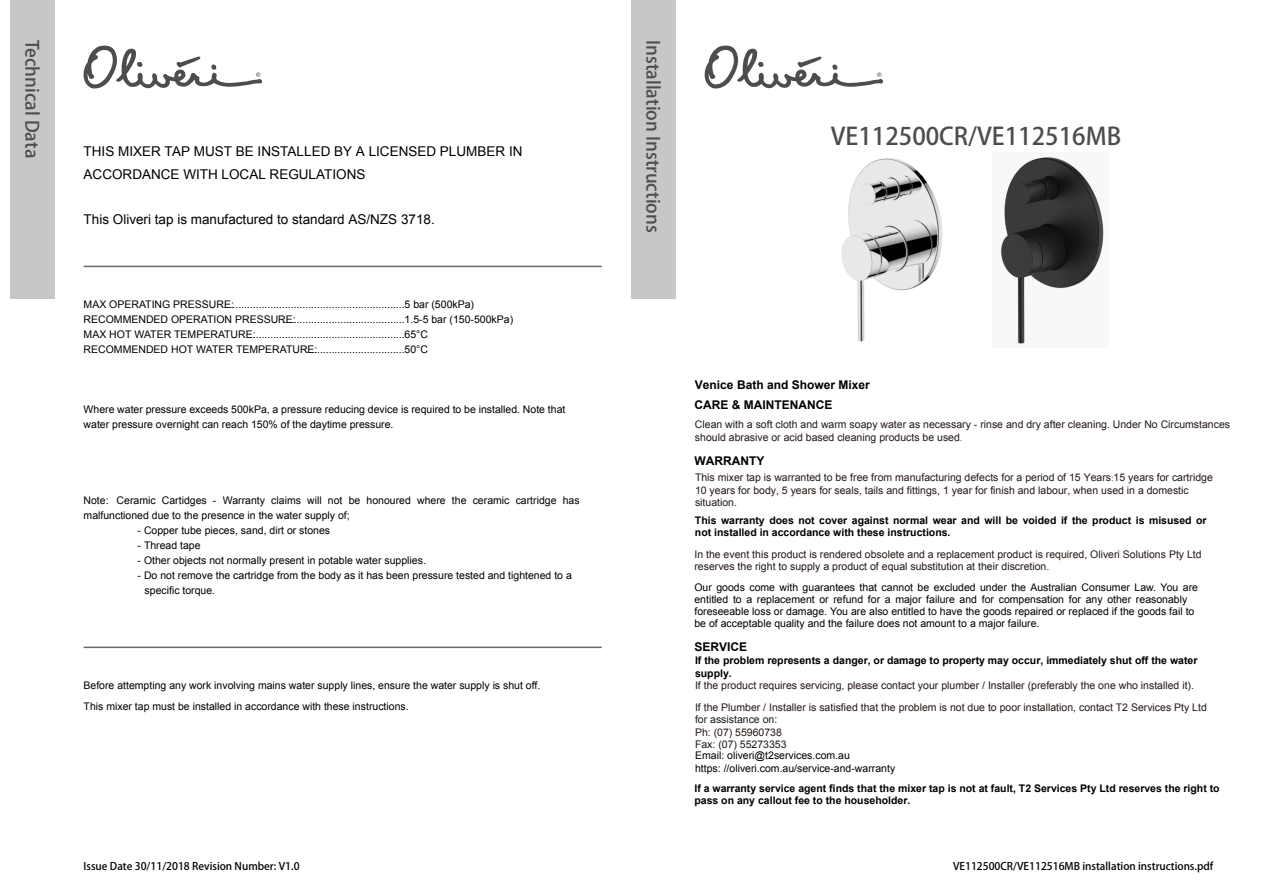
<style>
.page{position:relative;width:1263px;height:893px;background:#fff}
.page>*{position:absolute;margin:0;border:0;box-sizing:border-box;transform-origin:0 0}
.t1{font:24px "Frutiger LT Std Bold G Bpc EUC H";color:#4d4d4f}
.t2{font:18px "Frutiger LT Std Bold G Bpc EUC H";color:#4d4d4f}
.t3{font:13.5px/22.5px "Arial";color:#000}
.t4{font:700 12px/20.2px "Arial";color:#000}
.t5{font:10.5px/15px "Arial";color:#000}
.t6{font:10.5px/12.6px "Arial";color:#231815}
.t7{font:700 10.5px/12.6px "Arial";color:#000}
.t8{font:10.5px "Frutiger LT Std Roman G Bpc EUC H";color:#000}
.s1{font-family:"Adobe Song Std";font-weight:300}
</style>
<div class="page">
<hr style="left:84px;top:266px;width:518px;height:1px;background:#67686b">
<hr style="left:84px;top:647px;width:518px;height:1px;background:#67686b">
<svg style="left:84px;top:46px;width:178px;height:42px"></svg>
<svg style="left:705px;top:46px;width:178px;height:42px"></svg>
<div style="left:10px;top:0;width:45px;height:298px;background:#c7c7c7"></div>
<div style="left:631px;top:0;width:44px;height:298px;background:#c7c7c7"></div>
<img style="left:841px;top:158px;width:102px;height:184px">
<img style="left:1000px;top:157px;width:104px;height:187px">
<h2 class="t2" style="left:43px;top:40px;width:119px;rotate:90deg">Technical Data</h2>
<h2 class="t2" style="left:664px;top:40px;width:194px;rotate:90deg">Installation Instructions</h2>
<p class="t3" style="left:84px;top:141px;width:440px">THIS MIXER TAP MUST BE INSTALLED BY A LICENSED PLUMBER IN<br>ACCORDANCE WITH LOCAL REGULATIONS</p>
<p class="t3" style="left:84px;top:208px;width:353px">This Oliveri tap is manufactured to standard AS/NZS 3718.</p>
<p class="t5" style="left:84px;top:297px;width:152px">MAX OPERATING PRESSURE:</p>
<p class="t5" style="left:84px;top:297px;width:392px;text-indent:140px">..............................................................5 bar (500kPa)<br>RECOMMENDED OPERATION PRESSURE:</p>
<p class="t5" style="left:84px;top:312px;width:431px;text-indent:198px">..........................................1.5-5 bar (150-500kPa)<br>MAX HOT WATER TEMPERATURE:.....................................................65°C<br>RECOMMENDED HOT WATER TEMPERATURE:</p>
<p class="t5" style="left:305px;top:342px;width:124px">..................................50°C</p>
<p class="t5" style="left:84px;top:402px;width:483px">Where water pressure exceeds 500kPa, a pressure reducing device is required to be installed. Note that water pressure overnight can reach 150% of the daytime pressure.</p>
<p class="t5" style="left:84px;top:493px;width:498px">Note: Ceramic Cartidges - Warranty claims will not be honoured where the ceramic cartridge has malfunctioned due to the presence in the water supply of;</p>
<p class="t5" style="left:138px;top:523px;width:194px">- Copper tube pieces, sand, dirt or stones</p>
<p class="t5" style="left:138px;top:538px;width:65px">- Thread tape</p>
<p class="t5" style="left:138px;top:553px;width:290px">- Other objects not normally present in potable water supplies.</p>
<p class="t5" style="left:145px;top:568px;width:429px;text-indent:-7px">- Do not remove the cartridge from the body as it has been pressure tested and tightened to a specific torque.</p>
<p class="t5" style="left:84px;top:675px;width:458px;line-height:20.5px">Before attempting any work involving mains water supply lines, ensure the water supply is shut off.<br>This mixer tap must be installed in accordance with these instructions.</p>
<h1 class="t1" style="left:831px;top:122px;width:292px">VE112500CR/VE112516MB</h1>
<p class="t4" style="left:694px;top:375px;width:177px">Venice Bath and Shower Mixer<br>CARE &amp; MAINTENANCE</p>
<p class="t6" style="left:695px;top:418px;width:537px">Clean with a soft cloth and warm soapy water as necessary - rinse and dry after cleaning. Under No Circumstances should abrasive or acid based cleaning products be used<span class="s1">.</span></p>
<p class="t4" style="left:694px;top:451px;width:71px">WARRANTY</p>
<p class="t6" style="left:695px;top:471px;width:519px">This mixer tap is warranted to be free from manufacturing defects for a period of 15 Years<span class="s1">:</span>15 years for cartridge<br>10 years for body, 5 years for seals, tails and fittings, 1 year for finish and labour, when used in a domestic situation.</p>
<p class="t7" style="left:695px;top:514px;width:513px">This warranty does not cover against normal wear and will be voided if the product is misused or not installed in accordance with these instructions.</p>
<p class="t6" style="left:694px;top:548px;width:509px;line-height:12px">In the event this product is rendered obsolete and a replacement product is required, Oliveri Solutions Pty Ltd reserves the right to supply a product of equal substitution at their discretion.</p>
<p class="t5" style="left:694px;top:581px;width:505px;line-height:12px">Our goods come with guarantees that cannot be excluded under the Australian Consumer Law. You are entitled to a replacement or refund for a major failure and for compensation for any other reasonably foreseeable loss or damage. You are also entitled to have the goods repaired or replaced if the goods fail to be of acceptable quality and the failure does not amount to a major failure.</p>
<p class="t4" style="left:694px;top:637px;width:54px">SERVICE</p>
<p class="t7" style="left:695px;top:654px;width:504px">If the problem represents a danger, or damage to property may occur, immediately shut off the water supply.</p>
<p class="t6" style="left:695px;top:675px;width:513px;line-height:21.6px">If the product requires servicing, please contact your plumber / Installer (preferably the one who installed it).<br>If the Plumber / Installer is satisfied that the problem is not due to poor installation, contact T2 Services Pty Ltd</p>
<p class="t6" style="left:695px;top:714px;width:93px;line-height:12.1px">for assistance on:<br>Ph: (07) 55960738<br>Fax: (07) 55273353</p>
<p class="t5" style="left:695px;top:749px;width:202px;line-height:12.6px">Email: oliveri@t2services.com.au<br>https: //oliveri.com.au/service-and-warranty</p>
<p class="t7" style="left:694px;top:782px;width:527px">If a warranty service agent finds that the mixer tap is not at fault, T2 Services Pty Ltd reserves the right to pass on any callout fee to the householder.</p>
<p class="t8" style="left:84px;top:860px;width:217px">Issue Date 30/11/2018 Revision Number: V1.0</p>
<p class="t8" style="left:953px;top:860px;width:262px">VE112500CR/VE112516MB installation instructions.pdf</p>
</div>
